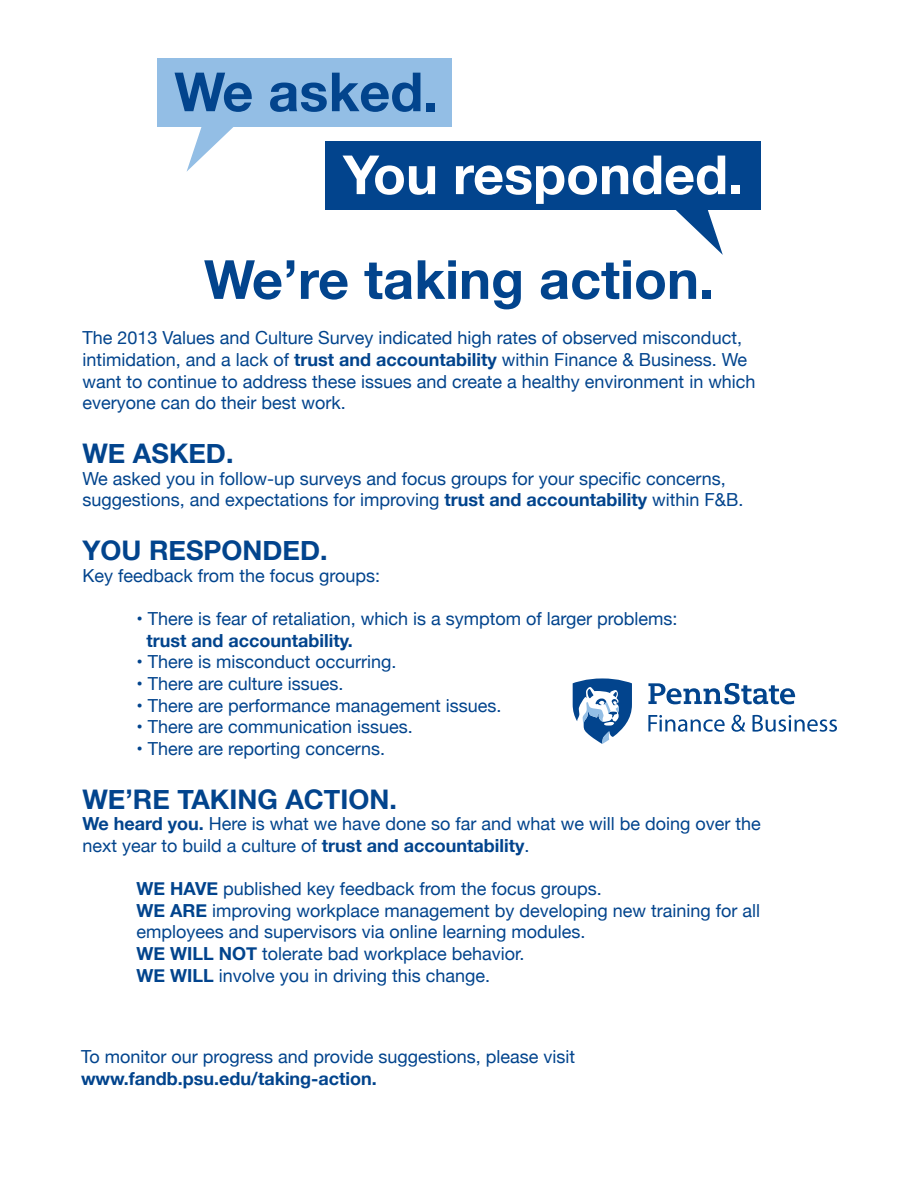
<style>
.page{position:relative;width:918px;height:1188px;background:#fff}
.page>*{position:absolute;margin:0;border:0;box-sizing:border-box;transform-origin:0 0}
.t1{font:700 54px "Helvetica Neue";color:#02448d}
.t2{font:700 54px "Helvetica Neue";color:#fff}
.t3{font:700 27px "Helvetica Neue";color:#02448d}
.t4{font:18px/21.6px "Helvetica Neue";color:#02448d}
.t5{font:700 18px "Helvetica Neue";color:#02448d}
.s1{font-weight:700}
</style>
<div class="page">
<div style="left:157px;top:58px;width:295px;height:68px;background:#93bee5"></div>
<svg style="left:187px;top:126px;width:47px;height:45px"></svg>
<div style="left:325px;top:141px;width:436px;height:69px;background:#02448d"></div>
<svg style="left:676px;top:210px;width:47px;height:45px"></svg>
<svg style="left:572px;top:678px;width:60px;height:66px"></svg>
<svg style="left:648px;top:683px;width:147px;height:21px"></svg>
<svg style="left:648px;top:715px;width:77px;height:17px"></svg>
<svg style="left:731px;top:715px;width:14px;height:17px"></svg>
<svg style="left:753px;top:715px;width:84px;height:17px"></svg>
<h1 class="t1" style="left:174px;top:50px;width:265px">We asked.</h1>
<h1 class="t2" style="left:343px;top:133px;width:402px">You responded.</h1>
<h1 class="t1" style="left:204px;top:237px;width:511px">We’re taking action.</h1>
<p class="t4" style="left:82px;top:328px;width:675px">The 2013 Values and Culture Survey indicated high rates of observed misconduct, intimidation, and a lack of <span class="s1">trust and accountability</span> within Finance &amp; Business. We want to continue to address these issues and create a healthy environment in which everyone can do their best work.</p>
<h2 class="t3" style="left:82px;top:432px;width:153px">WE ASKED.</h2>
<p class="t4" style="left:82px;top:469px;width:663px">We asked you in follow-up surveys and focus groups for your specific concerns, suggestions, and expectations for improving <span class="s1">trust and accountability</span> within F&amp;B.</p>
<h2 class="t3" style="left:82px;top:530px;width:247px">YOU RESPONDED.</h2>
<p class="t4" style="left:82px;top:566px;width:299px">Key feedback from the focus groups:</p>
<p class="t4" style="left:136px;top:609px;width:542px">• There is fear of retaliation, which is a symptom of larger problems:</p>
<p class="t5" style="left:147px;top:626px;width:208px">trust and accountability.</p>
<p class="t4" style="left:136px;top:652px;width:262px">• There is misconduct occurring.</p>
<p class="t4" style="left:136px;top:674px;width:209px">• There are culture issues.</p>
<p class="t4" style="left:136px;top:695px;width:367px">• There are performance management issues.</p>
<p class="t4" style="left:136px;top:717px;width:278px">• There are communication issues.</p>
<p class="t4" style="left:136px;top:739px;width:250px">• There are reporting concerns.</p>
<h2 class="t3" style="left:82px;top:778px;width:316px">WE’RE TAKING ACTION.</h2>
<p class="t4" style="left:82px;top:814px;width:680px"><span class="s1">We heard you.</span> Here is what we have done so far and what we will be doing over the next year to build a culture of <span class="s1">trust and accountability</span>.</p>
<p class="t4" style="left:136px;top:879px;width:625px"><span class="s1">WE HAVE</span> published key feedback from the focus groups.<br><span class="s1">WE ARE</span> improving workplace management by developing new training for all employees and supervisors via online learning modules.<br><span class="s1">WE WILL NOT</span> tolerate bad workplace behavior.<br><span class="s1">WE WILL</span> involve you in driving this change.</p>
<p class="t4" style="left:81px;top:1047px;width:496px">To monitor our progress and provide suggestions, please visit</p>
<p class="t5" style="left:81px;top:1064px;width:297px">www.fandb.psu.edu/taking-action.</p>
</div>
